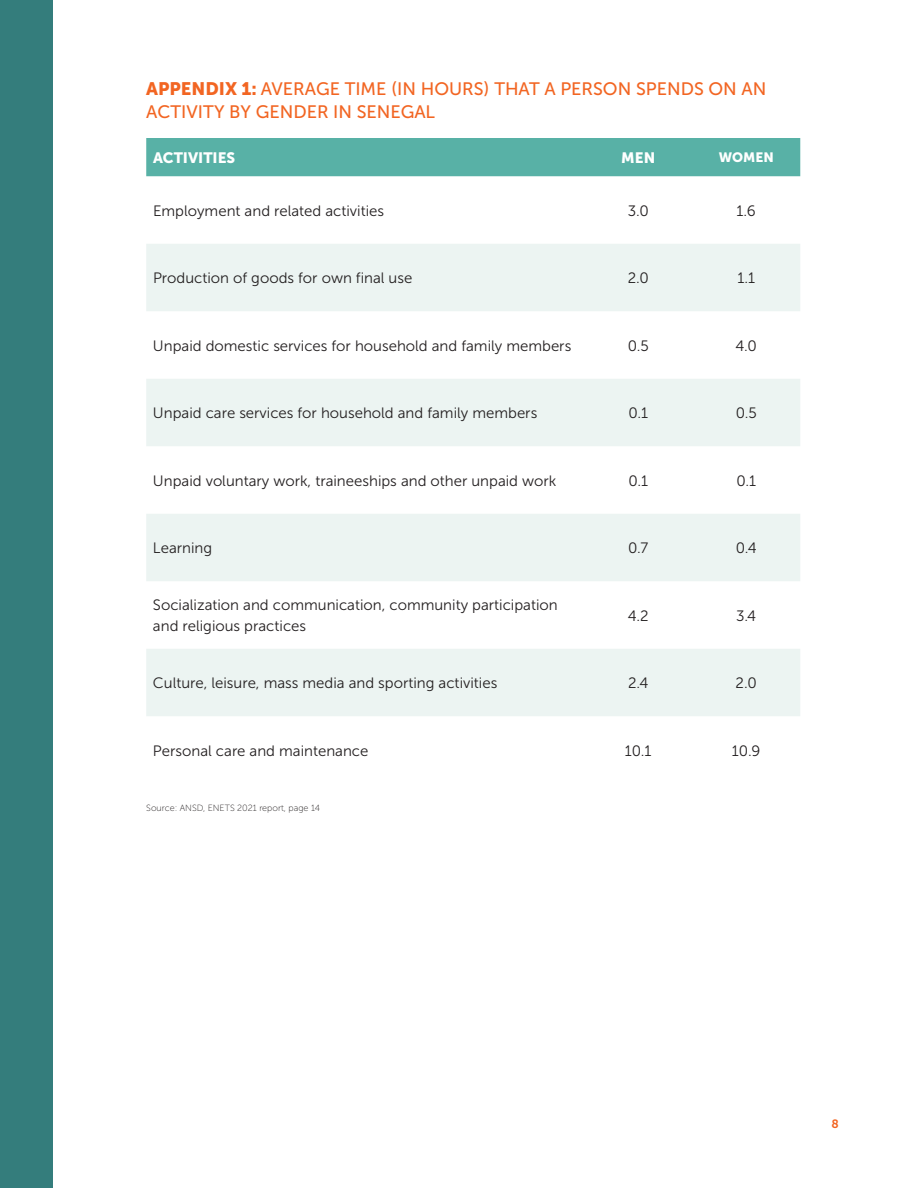
<style>
.page{position:relative;width:918px;height:1188px;background:#fff}
.page>*{position:absolute;margin:0;border:0;box-sizing:border-box;transform-origin:0 0}
.t1{font:18px/24px "Museo Sans 500";color:#f26522}
.t2{font:15px/21px "Museo Sans 300";color:#231f20}
.t3{font:15px "Museo Sans 900";color:#fff}
.t4{font:13.5px "Museo Sans 900";color:#fff}
.t5{font:12px "Museo Sans 700";color:#f26522}
.t6{font:9px "Museo Sans 100";color:#231f20}
.s1{font-family:"Museo Sans 900"}
</style>
<div class="page">
<div style="left:146px;top:138px;width:654px;height:38px;background:#58b1a6"></div>
<svg style="left:146px;top:244px;width:654px;height:472px;fill:#ecf4f2"></svg>
<div style="left:0;top:0;width:52px;height:1188px;background:#347d7c"></div>
<p class="t1" style="left:146px;top:76px;width:622px"><span class="s1">APPENDIX 1:</span> AVERAGE TIME (IN HOURS) THAT A PERSON SPENDS ON AN<br>ACTIVITY BY GENDER IN SENEGAL</p>
<p class="t3" style="left:153px;top:149px;width:84px">ACTIVITIES</p>
<p class="t3" style="left:621px;top:149px;width:35px">MEN</p>
<p class="t4" style="left:719px;top:149px;width:57px">WOMEN</p>
<p class="t2" style="left:153px;top:200px;width:233px">Employment and related activities</p>
<p class="t2" style="left:628px;top:200px;width:22px">3.0</p>
<p class="t2" style="left:737px;top:200px;width:21px">1.6</p>
<p class="t2" style="left:153px;top:268px;width:261px">Production of goods for own final use</p>
<p class="t2" style="left:628px;top:268px;width:23px">2.0</p>
<p class="t2" style="left:737px;top:268px;width:19px">1.1</p>
<p class="t2" style="left:153px;top:335px;width:420px">Unpaid domestic services for household and family members</p>
<p class="t2" style="left:628px;top:335px;width:23px">0.5</p>
<p class="t2" style="left:736px;top:335px;width:23px">4.0</p>
<p class="t2" style="left:153px;top:403px;width:386px">Unpaid care services for household and family members</p>
<p class="t2" style="left:628px;top:403px;width:21px">0.1</p>
<p class="t2" style="left:736px;top:403px;width:23px">0.5</p>
<p class="t2" style="left:153px;top:470px;width:405px">Unpaid voluntary work, traineeships and other unpaid work</p>
<p class="t2" style="left:628px;top:470px;width:21px">0.1</p>
<p class="t2" style="left:736px;top:470px;width:21px">0.1</p>
<p class="t2" style="left:153px;top:538px;width:61px">Learning</p>
<p class="t2" style="left:628px;top:538px;width:22px">0.7</p>
<p class="t2" style="left:736px;top:538px;width:22px">0.4</p>
<p class="t2" style="left:153px;top:595px;width:406px">Socialization and communication, community participation and religious practices</p>
<p class="t2" style="left:628px;top:605px;width:22px">4.2</p>
<p class="t2" style="left:736px;top:605px;width:21px">3.4</p>
<p class="t2" style="left:153px;top:673px;width:346px">Culture, leisure, mass media and sporting activities</p>
<p class="t2" style="left:628px;top:673px;width:22px">2.4</p>
<p class="t2" style="left:736px;top:673px;width:23px">2.0</p>
<p class="t2" style="left:153px;top:740px;width:217px">Personal care and maintenance</p>
<p class="t2" style="left:625px;top:740px;width:28px">10.1</p>
<p class="t2" style="left:732px;top:740px;width:30px">10.9</p>
<p class="t6" style="left:146px;top:803px;width:175px">Source: ANSD, ENETS 2021 report, page 14</p>
<p class="t5" style="left:832px;top:1117px;width:9px">8</p>
</div>
